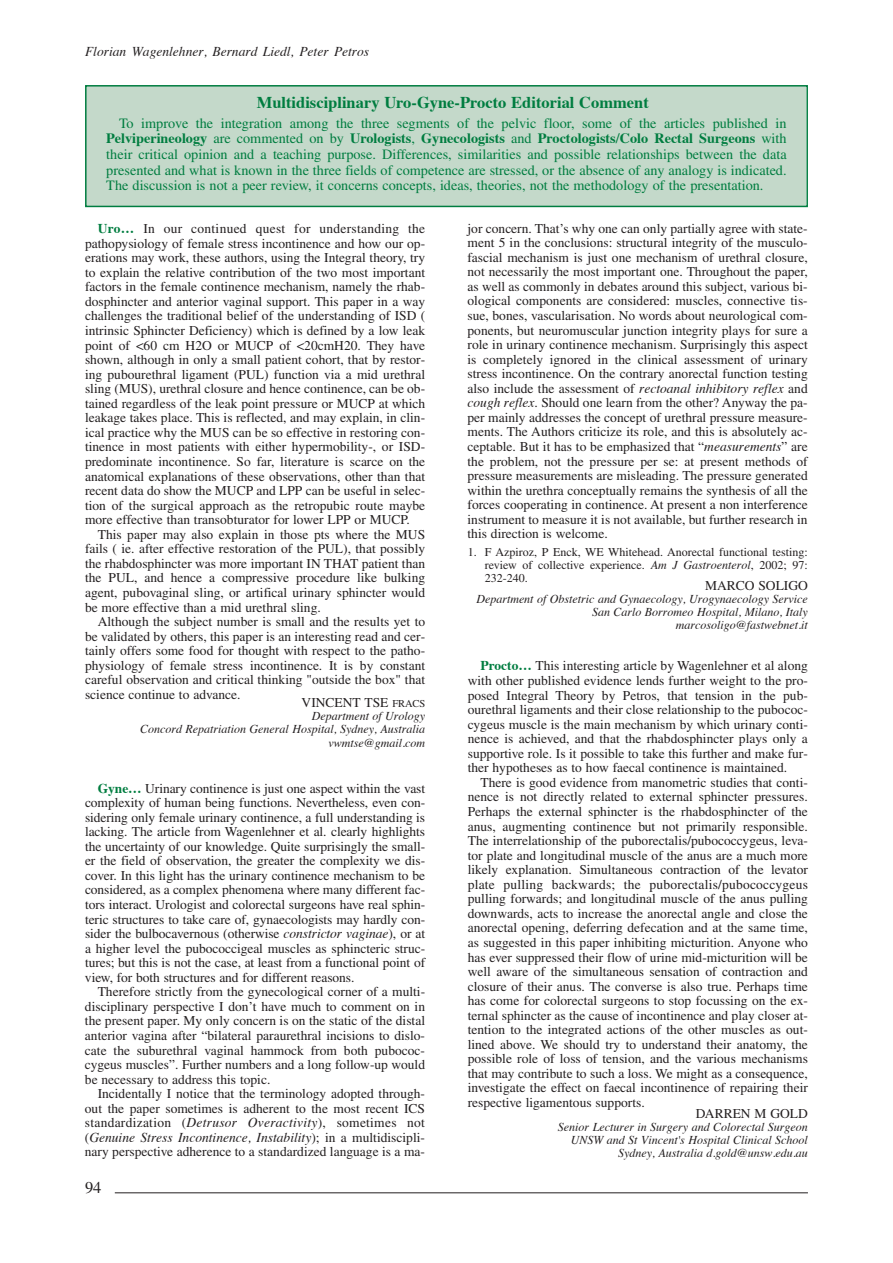
<style>
.page{position:relative;width:893px;height:1263px;background:#fff}
.page>*{position:absolute;margin:0;border:0;box-sizing:border-box;transform-origin:0 0}
.t1{font:700 16.5px "Times";color:#007d40}
.t2{font:16.5px "Times";color:#231f20}
.t3{font:14.25px/15.6px "Times";color:#007d40;text-align:justify}
.t4{font:13.5px/14.5px "Times";color:#231f20;text-align:justify}
.t5{font:italic 13.5px "Times";color:#231f20}
.t6{font:italic 12px/13px "Times";color:#231f20;text-align:right}
.t7{font:12px/13px "Times";color:#231f20;text-align:justify}
.s1{font-weight:700}
.s2{font-weight:700;color:#007d40}
.s3{font-size:10.5px}
.s4{font-style:italic}
</style>
<div class="page">
<hr style="left:115px;top:1192px;width:693px;height:1px;background:#231f20">
<div style="left:87px;top:87px;width:719px;height:119px;background:#c4d9ca"></div>
<div style="left:85px;top:85px;width:723px;height:122px;border:2px solid #007d40"></div>
<p class="t5" style="left:85px;top:46px;width:286px">Florian Wagenlehner, Bernard Liedl, Peter Petros</p>
<p class="t1" style="left:257px;top:95px;width:394px">Multidisciplinary Uro-Gyne-Procto Editorial Comment</p>
<p class="t3" style="left:106px;top:116px;width:682px;text-indent:13px">To improve the integration among the three segments of the pelvic floor, some of the articles published in <span class="s1">Pelviperineology</span> are commented on by <span class="s1">Urologists</span>, <span class="s1">Gynecologists</span> and <span class="s1">Proctologists/Colo Rectal Surgeons</span> with their critical opinion and a teaching purpose. Differences, similarities and possible relationships between the data presented and what is known in the three fields of competence are stressed, or the absence of any analogy is indicated.<br>The discussion is not a peer review, it concerns concepts, ideas, theories, not the methodology of the presentation.</p>
<p class="t4" style="left:85px;top:223px;width:342px;text-indent:13px"><span class="s2">Uro…</span> In our continued quest for understanding the pathopysiology of female stress incontinence and how our op&shy;erations may work, these authors, using the Integral theory, try to explain the relative contribution of the two most important factors in the female continence mechanism, namely the rhab&shy;dosphincter and anterior vaginal support. This paper in a way challenges the traditional belief of the understanding of ISD ( intrinsic Sphincter Deficiency) which is defined by a low leak point of &lt;60 cm H2O or MUCP of &lt;20cmH20. They have shown, although in only a small patient cohort, that by restor&shy;ing pubourethral ligament (PUL) function via a mid urethral sling (MUS), urethral closure and hence continence, can be ob&shy;tained regardless of the leak point pressure or MUCP at which leakage takes place. This is reflected, and may explain, in clin&shy;ical practice why the MUS can be so effective in restoring con&shy;tinence in most patients with either hypermobility-, or ISD&shy;predominate incontinence. So far, literature is scarce on the anatomical explanations of these observations, other than that recent data do show the MUCP and LPP can be useful in selec&shy;tion of the surgical approach as the retropubic route maybe more effective than transobturator for lower LPP or MUCP.</p>
<p class="t4" style="left:85px;top:528px;width:342px;text-indent:13px">This paper may also explain in those pts where the MUS fails ( ie. after effective restoration of the PUL), that possibly the rhabdosphincter was more important IN THAT patient than the PUL, and hence a compressive procedure like bulking agent, pubovaginal sling, or artifical urinary sphincter would be more effective than a mid urethral sling.</p>
<p class="t4" style="left:85px;top:616px;width:342px;text-indent:13px">Although the subject number is small and the results yet to be validated by others, this paper is an interesting read and cer&shy;tainly offers some food for thought with respect to the patho&shy;physiology of female stress incontinence. It is by constant careful observation and critical thinking "outside the box" that science continue to advance.</p>
<p class="t4" style="left:302px;top:697px;width:125px">VINCENT TSE <span class="s3">FRACS</span></p>
<p class="t6" style="left:140px;top:711px;width:287px">Department of Urology<br>Concord Repatriation General Hospital, Sydney, Australia vwmtse@gmail.com</p>
<p class="t4" style="left:85px;top:782px;width:342px;text-indent:13px"><span class="s2">Gyne…</span> Urinary continence is just one aspect within the vast complexity of human being functions. Nevertheless, even con&shy;sidering only female urinary continence, a full understanding is lacking. The article from Wagenlehner et al. clearly highlights the uncertainty of our knowledge. Quite surprisingly the small&shy;er the field of observation, the greater the complexity we dis&shy;cover. In this light has the urinary continence mechanism to be considered, as a complex phenomena where many different fac&shy;tors interact. Urologist and colorectal surgeons have real sphin&shy;teric structures to take care of, gynaecologists may hardly con&shy;sider the bulbocavernous (otherwise <span class="s4">constrictor vaginae</span>), or at a higher level the pubococcigeal muscles as sphincteric struc&shy;tures; but this is not the case, at least from a functional point of view, for both structures and for different reasons.</p>
<p class="t4" style="left:85px;top:986px;width:342px;text-indent:13px">Therefore strictly from the gynecological corner of a multi&shy;disciplinary perspective I don’t have much to comment on in the present paper. My only concern is on the static of the distal anterior vagina after “bilateral paraurethral incisions to dislo&shy;cate the suburethral vaginal hammock from both pubococ&shy;cygeus muscles”. Further numbers and a long follow-up would be necessary to address this topic.</p>
<p class="t4" style="left:85px;top:1088px;width:342px;text-indent:13px">Incidentally I notice that the terminology adopted through&shy;out the paper sometimes is adherent to the most recent ICS standardization (<span class="s4">Detrusor Overactivity</span>), sometimes not (<span class="s4">Genuine Stress Incontinence, Instability</span>); in a multidiscipli&shy;nary perspective adherence to a standardized language is a ma-</p>
<p class="t2" style="left:85px;top:1182px;width:18px">94</p>
<p class="t4" style="left:468px;top:222px;width:342px">jor concern. That’s why one can only partially agree with state&shy;ment 5 in the conclusions: structural integrity of the musculo&shy;fascial mechanism is just one mechanism of urethral closure, not necessarily the most important one. Throughout the paper, as well as commonly in debates around this subject, various bi&shy;ological components are considered: muscles, connective tis&shy;sue, bones, vascularisation. No words about neurological com&shy;ponents, but neuromuscular junction integrity plays for sure a role in urinary continence mechanism. Surprisingly this aspect is completely ignored in the clinical assessment of urinary stress incontinence. On the contrary anorectal function testing also include the assessment of <span class="s4">rectoanal inhibitory reflex</span> and <span class="s4">cough reflex</span>. Should one learn from the other? Anyway the pa&shy;per mainly addresses the concept of urethral pressure measure&shy;ments. The Authors criticize its role, and this is absolutely ac&shy;ceptable. But it has to be emphasized that “<span class="s4">measurements</span>” are the problem, not the pressure per se: at present methods of pressure measurements are misleading. The pressure generated within the urethra conceptually remains the synthesis of all the forces cooperating in continence. At present a non interference instrument to measure it is not available, but further research in this direction is welcome.</p>
<p class="t7" style="left:485px;top:546px;width:325px;text-indent:-17px">1. F Azpiroz, P Enck, WE Whitehead. Anorectal functional testing: review of collective experience. <span class="s4">Am J Gastroenterol</span>, 2002; 97:<br>232-240.</p>
<p class="t4" style="left:705px;top:580px;width:104px">MARCO SOLIGO</p>
<p class="t6" style="left:476px;top:594px;width:333px">Department of Obstetric and Gynaecology, Urogynaecology Service<br>San Carlo Borromeo Hospital, Milano, Italy marcosoligo@fastwebnet.it</p>
<p class="t4" style="left:468px;top:660px;width:342px;text-indent:13px"><span class="s2">Procto…</span> This interesting article by Wagenlehner et al along with other published evidence lends further weight to the pro&shy;posed Integral Theory by Petros, that tension in the pub&shy;ourethral ligaments and their close relationship to the pubococ&shy;cygeus muscle is the main mechanism by which urinary conti&shy;nence is achieved, and that the rhabdosphincter plays only a supportive role. Is it possible to take this further and make fur&shy;ther hypotheses as to how faecal continence is maintained.</p>
<p class="t4" style="left:468px;top:776px;width:342px;text-indent:13px">There is good evidence from manometric studies that conti&shy;nence is not directly related to external sphincter pressures.<br>Perhaps the external sphincter is the rhabdosphincter of the anus, augmenting continence but not primarily responsible.<br>The interrelationship of the puborectalis/pubococcygeus, leva&shy;tor plate and longitudinal muscle of the anus are a much more likely explanation. Simultaneous contraction of the levator plate pulling backwards; the puborectalis/pubococcygeus pulling forwards; and longitudinal muscle of the anus pulling downwards, acts to increase the anorectal angle and close the anorectal opening, deferring defecation and at the same time, as suggested in this paper inhibiting micturition. Anyone who has ever suppressed their flow of urine mid-micturition will be well aware of the simultaneous sensation of contraction and closure of their anus. The converse is also true. Perhaps time has come for colorectal surgeons to stop focussing on the ex&shy;ternal sphincter as the cause of incontinence and play closer at&shy;tention to the integrated actions of the other muscles as out&shy;lined above. We should try to understand their anatomy, the possible role of loss of tension, and the various mechanisms that may contribute to such a loss. We might as a consequence, investigate the effect on faecal incontinence of repairing their respective ligamentous supports.</p>
<p class="t4" style="left:696px;top:1107px;width:114px">DARREN M GOLD</p>
<p class="t6" style="left:558px;top:1121px;width:251px">Senior Lecturer in Surgery and Colorectal Surgeon<br>UNSW and St Vincent's Hospital Clinical School<br>Sydney, Australia d.gold@unsw.edu.au</p>
</div>
